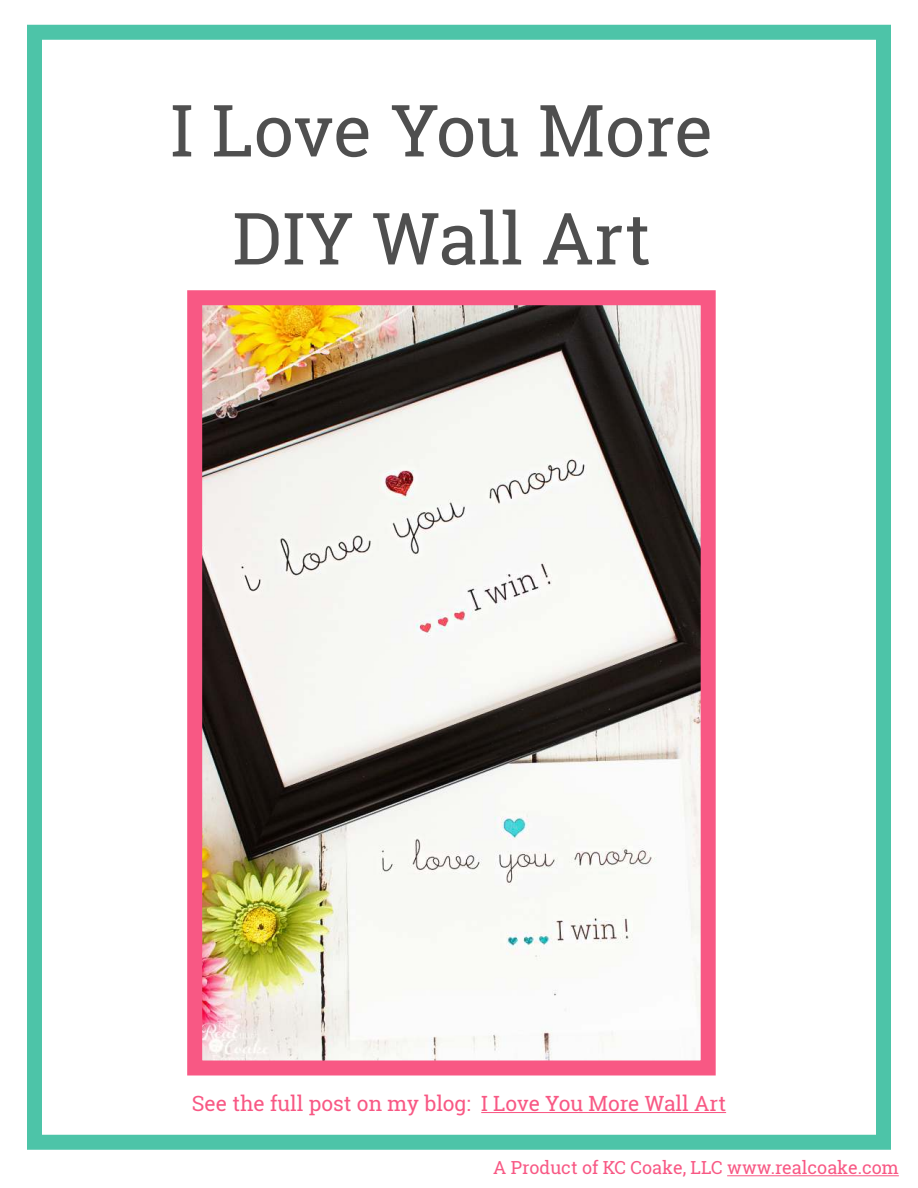
<style>
.page{position:relative;width:918px;height:1188px;background:#fff}
.page>*{position:absolute;margin:0;border:0;box-sizing:border-box;transform-origin:0 0}
.t1{font:72px/108px "Roboto Slab";color:#4f4f4f;text-align:center}
.t2{font:21px "Roboto Slab";color:#f85884}
.t3{font:18px "Roboto Slab";color:#f85884}
</style>
<div class="page">
<div style="left:27px;top:25px;width:864px;height:1125px;border:15px solid #4dc4a8"></div>
<img style="left:203px;top:306px;width:497px;height:753px">
<div style="left:187px;top:290px;width:529px;height:785px;border:15px solid #f85884"></div>
<hr style="left:481px;top:1112px;width:245px;height:1px;background:#f85884">
<hr style="left:727px;top:1175px;width:172px;height:1px;background:#f85884">
<h1 class="t1" style="left:170px;top:82px;width:544px">I Love You More<br>DIY Wall Art</h1>
<p class="t2" style="left:192px;top:1094px;width:536px">See the full post on my blog: I Love You More Wall Art</p>
<p class="t3" style="left:493px;top:1160px;width:407px">A Product of KC Coake, LLC www.realcoake.com</p>
</div>
